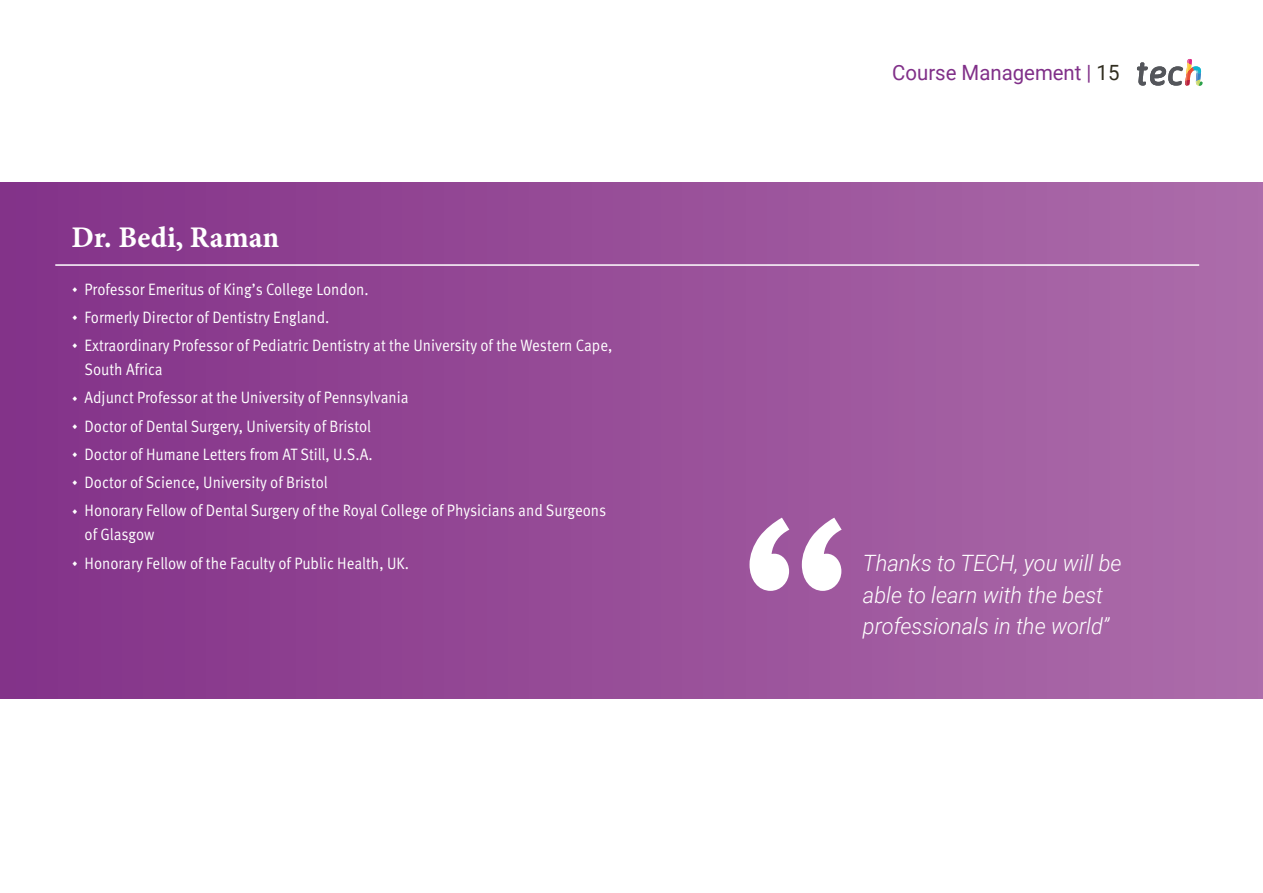
<style>
.page{position:relative;width:1263px;height:893px;background:#fff}
.page>*{position:absolute;margin:0;border:0;box-sizing:border-box;transform-origin:0 0}
.t1{font:30px "Minion Pro Bold Capt";color:#fff}
.t2{font:italic 300 22.5px/31.5px "Roboto";color:#fff}
.t3{font:21px "Roboto";color:#813089}
.t4{font:16.5px/28.2px "Meta Pro";color:#fff;scale:.9 1}
.s1{color:#312e20}
</style>
<div class="page">
<svg style="left:1137px;top:59px;width:65px;height:27px"></svg>
<div style="left:0;top:182px;width:1263px;height:516px;background:linear-gradient(to right,#833188,#ad6caa)"></div>
<hr style="left:55px;top:264px;width:1144px;height:2px;background:#fff">
<svg style="left:749px;top:518px;width:93px;height:73px"></svg>
<svg style="left:73px;top:287px;width:4px;height:5px"></svg>
<svg style="left:73px;top:315px;width:4px;height:5px"></svg>
<svg style="left:73px;top:344px;width:4px;height:5px"></svg>
<svg style="left:73px;top:396px;width:4px;height:5px"></svg>
<svg style="left:73px;top:424px;width:4px;height:5px"></svg>
<svg style="left:73px;top:452px;width:4px;height:5px"></svg>
<svg style="left:73px;top:481px;width:4px;height:5px"></svg>
<svg style="left:73px;top:509px;width:4px;height:5px"></svg>
<svg style="left:73px;top:561px;width:4px;height:5px"></svg>
<h1 class="t1" style="left:71px;top:220px;width:209px">Dr. Bedi, Raman</h1>
<p class="t4" style="left:85px;top:275px;width:588px">Professor Emeritus of King’s College London.<br>Formerly Director of Dentistry England.<br>Extraordinary Professor of Pediatric Dentistry at the University of the Western Cape,</p>
<p class="t4" style="left:85px;top:356px;width:581px">South Africa<br>Adjunct Professor at the University of Pennsylvania<br>Doctor of Dental Surgery, University of Bristol<br>Doctor of Humane Letters from AT Still, U.S.A.<br>Doctor of Science, University of Bristol<br>Honorary Fellow of Dental Surgery of the Royal College of Physicians and Surgeons</p>
<p class="t4" style="left:85px;top:521px;width:362px">of Glasgow<br>Honorary Fellow of the Faculty of Public Health, UK.</p>
<p class="t3" style="left:892px;top:57px;width:229px">Course Management | <span class="s1">15</span></p>
<h2 class="t2" style="left:863px;top:547px;width:260px">Thanks to TECH, you will be able to learn with the best professionals in the world”</h2>
</div>
